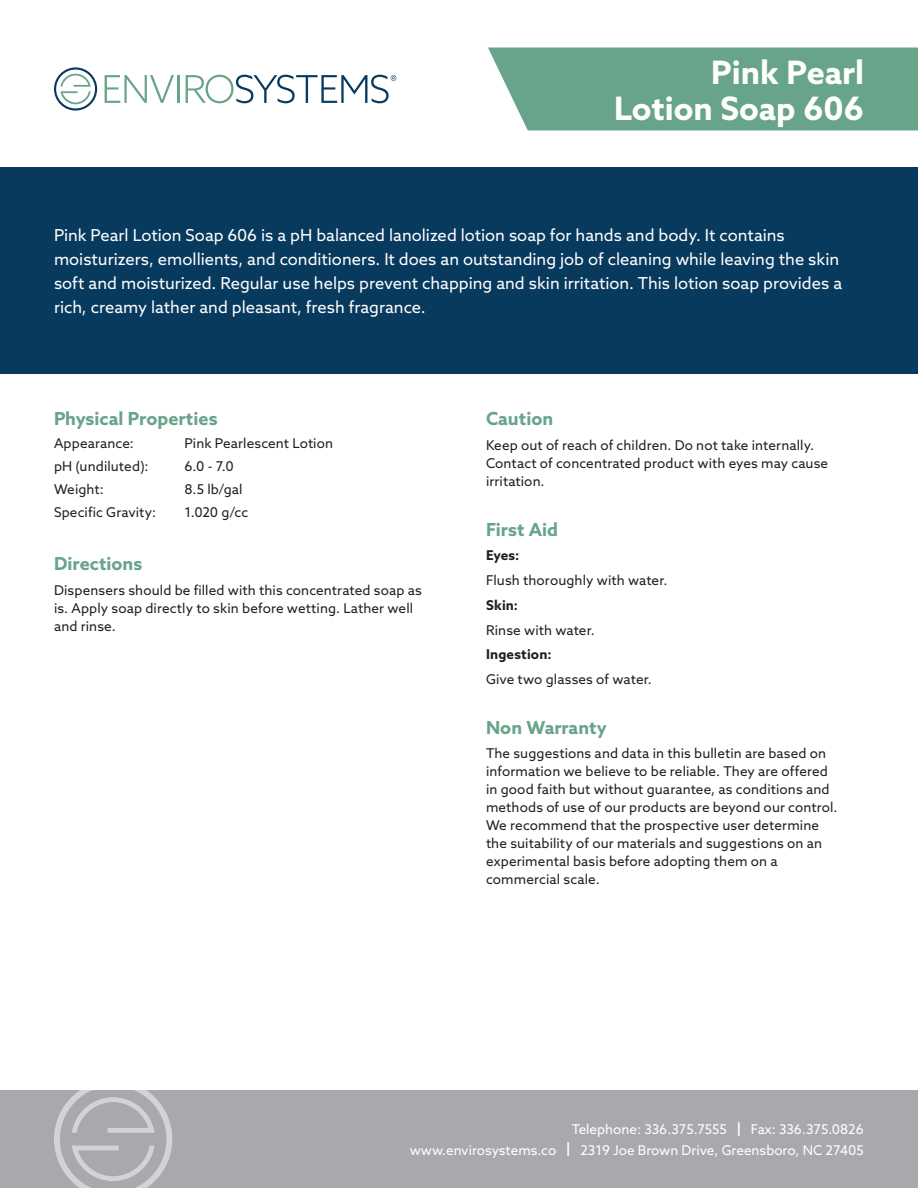
<style>
.page{position:relative;width:918px;height:1188px;background:#fff}
.page>*{position:absolute;margin:0;border:0;box-sizing:border-box;transform-origin:0 0}
.t1{font:700 32.25px/36px "Azo Sans";color:#fff;text-align:right}
.t2{font:700 18px "Azo Sans";color:#68a48a}
.t3{font:16.5px/24px "Azo Sans";color:#fff}
.t4{font:13.5px/18px "Azo Sans";letter-spacing:.01em;color:#231f20}
.t5{font:13.5px "Azo Sans";color:#fff}
.t6{font:700 13.5px "Azo Sans";letter-spacing:.01em;color:#231f20}
.s1{font-weight:700}
</style>
<div class="page">
<div style="left:0;top:167px;width:918px;height:207px;background:#083a5e"></div>
<div style="left:0;top:1090px;width:918px;height:98px;background:#a8a9ad"></div>
<svg style="left:54px;top:1090px;width:118px;height:98px"></svg>
<div style="left:488px;top:48px;width:430px;height:82px;background:#68a48a"></div>
<svg style="left:54px;top:67px;width:43px;height:44px"></svg>
<svg style="left:105px;top:75px;width:69px;height:28px"></svg>
<hr style="left:178px;top:75px;width:2px;height:28px;background:#68a48a">
<svg style="left:186px;top:75px;width:210px;height:28px"></svg>
<p class="t1" style="left:614px;top:54px;width:251px">Pink Pearl<br>Lotion Soap 606</p>
<p class="t3" style="left:54px;top:223px;width:790px">Pink Pearl Lotion Soap 606 is a pH balanced lanolized lotion soap for hands and body. It contains moisturizers, emollients, and conditioners. It does an outstanding job of cleaning while leaving the skin soft and moisturized. Regular use helps prevent chapping and skin irritation. This lotion soap provides a rich, creamy lather and pleasant, fresh fragrance.</p>
<p class="t2" style="left:54px;top:407px;width:165px">Physical Properties</p>
<p class="t4" style="left:54px;top:434px;width:81px">Appearance:</p>
<p class="t4" style="left:185px;top:434px;width:150px">Pink Pearlescent Lotion</p>
<p class="t4" style="left:54px;top:457px;width:96px">pH (undiluted):</p>
<p class="t4" style="left:185px;top:457px;width:51px">6.0 - 7.0</p>
<p class="t4" style="left:54px;top:480px;width:51px">Weight:</p>
<p class="t4" style="left:185px;top:480px;width:60px">8.5 lb/gal</p>
<p class="t4" style="left:54px;top:503px;width:104px">Specific Gravity:</p>
<p class="t4" style="left:185px;top:503px;width:65px">1.020 g/cc</p>
<p class="t2" style="left:54px;top:552px;width:90px">Directions</p>
<p class="t4" style="left:54px;top:581px;width:369px">Dispensers should be filled with this concentrated soap as is. Apply soap directly to skin before wetting. Lather well and rinse.</p>
<p class="t2" style="left:486px;top:407px;width:69px">Caution</p>
<p class="t4" style="left:486px;top:436px;width:344px">Keep out of reach of children. Do not take internally.<br>Contact of concentrated product with eyes may cause irritation.</p>
<p class="t2" style="left:486px;top:517px;width:74px">First Aid</p>
<p class="t6" style="left:486px;top:547px;width:35px">Eyes:</p>
<p class="t4" style="left:486px;top:571px;width:183px">Flush thoroughly with water.</p>
<p class="t6" style="left:486px;top:596px;width:34px">Skin:</p>
<p class="t4" style="left:486px;top:621px;width:110px">Rinse with water.</p>
<p class="t6" style="left:486px;top:646px;width:67px">Ingestion:</p>
<p class="t4" style="left:486px;top:670px;width:167px">Give two glasses of water.</p>
<p class="t2" style="left:486px;top:715px;width:122px">Non Warranty</p>
<p class="t4" style="left:486px;top:744px;width:353px">The suggestions and data in this bulletin are based on information we believe to be reliable. They are offered in good faith but without guarantee, as conditions and methods of use of our products are beyond our control.<br>We recommend that the prospective user determine the suitability of our materials and suggestions on an experimental basis before adopting them on a commercial scale.</p>
<p class="t5" style="left:572px;top:1121px;width:294px">Telephone: 336.375.7555 <span class="s1">|</span> Fax: 336.375.0826</p>
<p class="t5" style="left:410px;top:1141px;width:456px">www.envirosystems.co <span class="s1">|</span> 2319 Joe Brown Drive, Greensboro, NC 27405</p>
</div>
